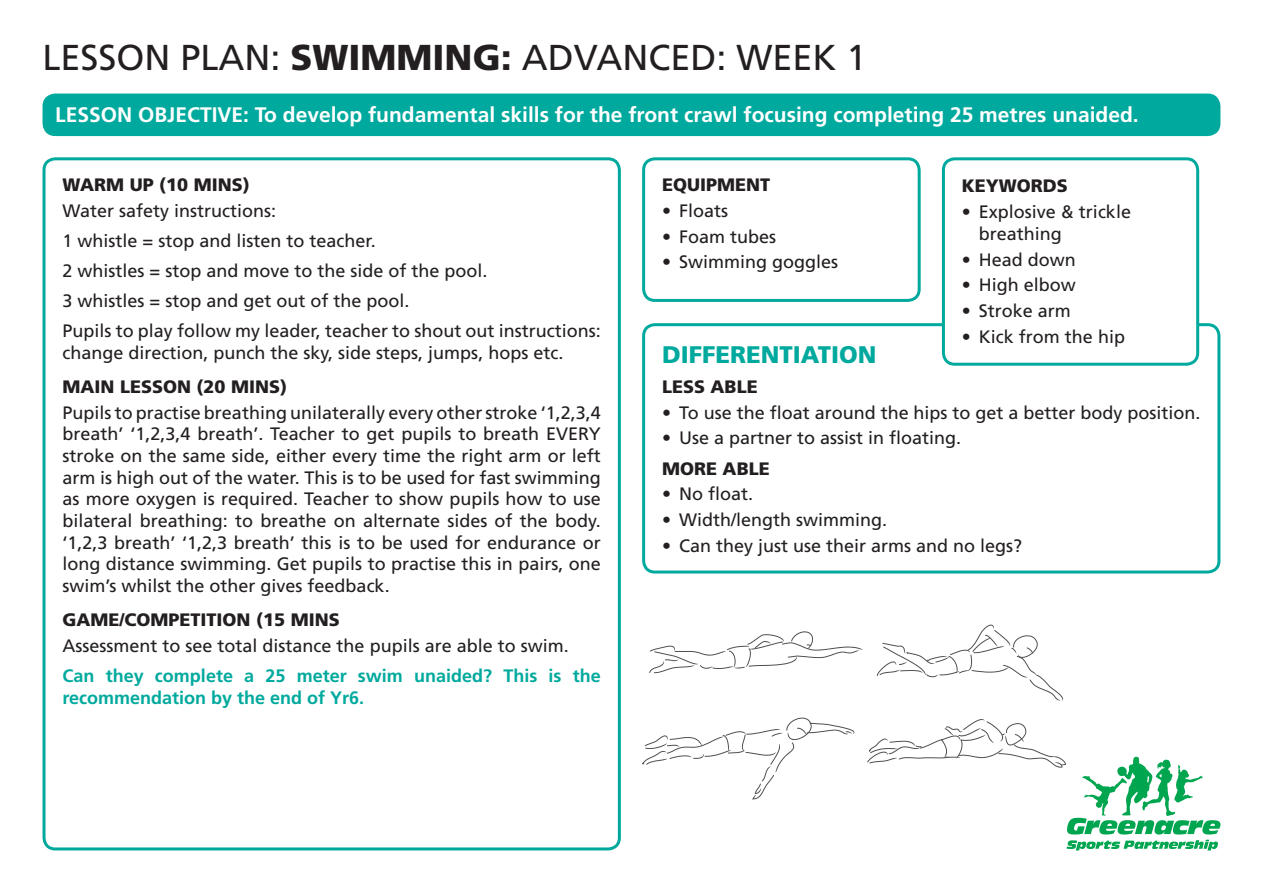
<style>
.page{position:relative;width:1263px;height:893px;background:#fff}
.page>*{position:absolute;margin:0;border:0;box-sizing:border-box;transform-origin:0 0}
.t1{font:36px "Frutiger CE";color:#231f20}
.lesson_heading_colou{font:900 24px "Frutiger CE";color:#00a99d}
.lesson_objective{font:700 21px "Frutiger CE";color:#fff}
.lesson_text_Justifie{font:18px/21.6px "Frutiger CE";color:#231f20}
.lesson_subhead{font:900 18px "Frutiger CE";color:#231f20}
.Lesson_text_colour{font:700 18px/21.6px "Frutiger CE";color:#00a99d}
.s1{font-weight:900}
</style>
<div class="page">
<svg style="left:1066px;top:840px;width:152px;height:10px"></svg>
<div style="left:43px;top:94px;width:1177px;height:42px;background:#00a99d;border-radius:13px"></div>
<div style="left:43px;top:157px;width:578px;height:693px;border:3px solid #00a99d;border-radius:11px"></div>
<div style="left:642px;top:157px;width:279px;height:145px;border:3px solid #00a99d;border-radius:11px"></div>
<div style="left:642px;top:323px;width:578px;height:250px;border:3px solid #00a99d;border-radius:11px"></div>
<svg style="left:877px;top:624px;width:186px;height:77px"></svg>
<svg style="left:649px;top:631px;width:214px;height:42px"></svg>
<svg style="left:642px;top:717px;width:212px;height:82px"></svg>
<svg style="left:867px;top:719px;width:353px;height:115px"></svg>
<div style="left:943px;top:159px;width:255px;height:205px;background:#fff;border-radius:11px"></div>
<div style="left:942px;top:157px;width:257px;height:209px;border:3px solid #00a99d;border-radius:11px"></div>
<p class="t1" style="left:43px;top:37px;width:825px">LESSON PLAN: <span class="s1">SWIMMING:</span> ADVANCED: WEEK 1</p>
<p class="lesson_objective" style="left:55px;top:102px;width:1085px">LESSON OBJECTIVE: To develop fundamental skills for the front crawl focusing completing 25 metres unaided.</p>
<p class="lesson_subhead" style="left:63px;top:174px;width:189px">WARM UP (10 MINS)</p>
<p class="lesson_text_Justifie" style="left:63px;top:200px;width:215px">Water safety instructions:</p>
<p class="lesson_text_Justifie" style="left:63px;top:230px;width:315px">1 whistle = stop and listen to teacher.</p>
<p class="lesson_text_Justifie" style="left:63px;top:260px;width:426px">2 whistles = stop and move to the side of the pool.</p>
<p class="lesson_text_Justifie" style="left:63px;top:290px;width:348px">3 whistles = stop and get out of the pool.</p>
<p class="lesson_text_Justifie" style="left:63px;top:320px;width:540px">Pupils to play follow my leader, teacher to shout out instructions: change direction, punch the sky, side steps, jumps, hops etc.</p>
<p class="lesson_subhead" style="left:63px;top:376px;width:226px">MAIN LESSON (20 MINS)</p>
<p class="lesson_text_Justifie" style="left:63px;top:402px;width:540px;text-align:justify">Pupils to practise breathing unilaterally every other stroke ‘1,2,3,4 breath’ ‘1,2,3,4 breath’. Teacher to get pupils to breath EVERY stroke on the same side, either every time the right arm or left arm is high out of the water. This is to be used for fast swimming as more oxygen is required. Teacher to show pupils how to use bilateral breathing: to breathe on alternate sides of the body. ‘1,2,3 breath’ ‘1,2,3 breath’ this is to be used for endurance or long distance swimming. Get pupils to practise this in pairs, one swim’s whilst the other gives feedback.</p>
<p class="lesson_subhead" style="left:63px;top:609px;width:279px">GAME/COMPETITION (15 MINS</p>
<p class="lesson_text_Justifie" style="left:63px;top:635px;width:508px">Assessment to see total distance the pupils are able to swim.</p>
<p class="Lesson_text_colour" style="left:63px;top:665px;width:540px">Can they complete a 25 meter swim unaided? This is the recommendation by the end of Yr6.</p>
<p class="lesson_subhead" style="left:662px;top:174px;width:110px">EQUIPMENT</p>
<p class="lesson_text_Justifie" style="left:662px;top:200px;width:68px">• Floats</p>
<p class="lesson_text_Justifie" style="left:662px;top:225px;width:116px">• Foam tubes</p>
<p class="lesson_text_Justifie" style="left:662px;top:251px;width:178px">• Swimming goggles</p>
<p class="lesson_subhead" style="left:962px;top:175px;width:108px">KEYWORDS</p>
<p class="lesson_text_Justifie" style="left:979px;top:201px;width:154px;text-indent:-17px">• Explosive &amp; trickle breathing</p>
<p class="lesson_text_Justifie" style="left:962px;top:248px;width:116px">• Head down</p>
<p class="lesson_text_Justifie" style="left:962px;top:274px;width:116px">• High elbow</p>
<p class="lesson_text_Justifie" style="left:962px;top:300px;width:111px">• Stroke arm</p>
<p class="lesson_text_Justifie" style="left:962px;top:326px;width:165px">• Kick from the hip</p>
<p class="lesson_heading_colou" style="left:662px;top:340px;width:216px">DIFFERENTIATION</p>
<p class="lesson_subhead" style="left:662px;top:376px;width:97px">LESS ABLE</p>
<p class="lesson_text_Justifie" style="left:662px;top:401px;width:540px">• To use the float around the hips to get a better body position.</p>
<p class="lesson_text_Justifie" style="left:662px;top:427px;width:301px">• Use a partner to assist in floating.</p>
<p class="lesson_subhead" style="left:662px;top:457px;width:109px">MORE ABLE</p>
<p class="lesson_text_Justifie" style="left:662px;top:483px;width:93px">• No float.</p>
<p class="lesson_text_Justifie" style="left:662px;top:509px;width:227px">• Width/length swimming.</p>
<p class="lesson_text_Justifie" style="left:662px;top:535px;width:362px">• Can they just use their arms and no legs?</p>
</div>
